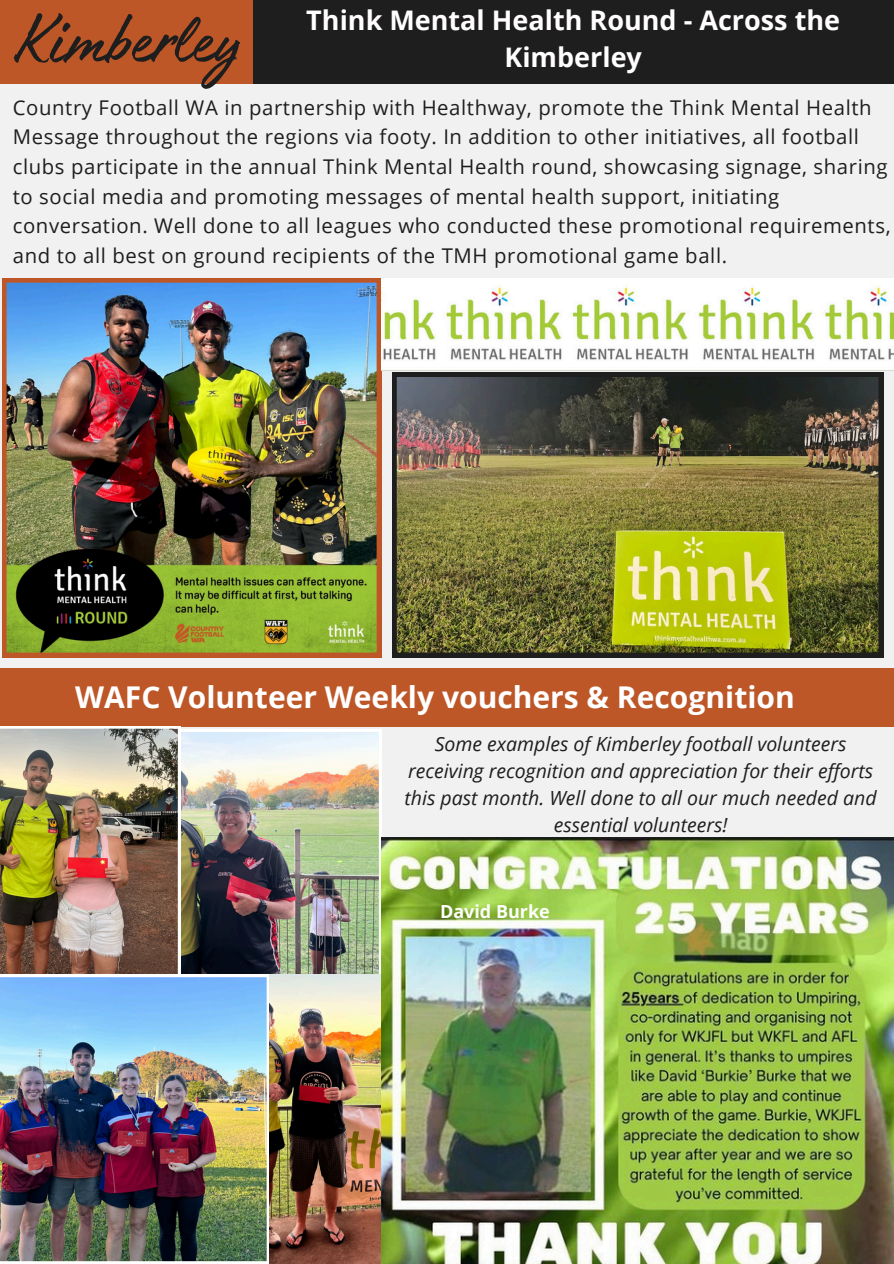
<style>
.page{position:relative;width:894px;height:1264px;background:#fff}
.page>*{position:absolute;margin:0;border:0;box-sizing:border-box;transform-origin:0 0}
.t1{font:77.25px "Authenia Solid";color:#1e1e1e}
.t2{font:700 30px "Open Sans";color:#fff}
.t3{font:700 27px/37.2px "Open Sans";color:#fffdfd;text-align:center}
.t4{font:20.25px/29.5px "Open Sans";letter-spacing:.03em;color:#1e1e1e}
.t5{font:italic 19.5px/27px "Open Sans";color:#1e1e1e;text-align:center}
.t6{font:700 18px "Open Sans";color:#fff}
</style>
<div class="page">
<div style="left:0;top:0;width:893px;height:1263px;background:#f2f1f1"></div>
<div style="left:0;top:0;width:361px;height:83px;background:#be5727"></div>
<div style="left:253px;top:0;width:640px;height:83px;background:#1e1e1e"></div>
<img style="left:392px;top:372px;width:490px;height:285px">
<img style="left:180px;top:729px;width:201px;height:245px">
<div style="left:0;top:668px;width:893px;height:58px;background:#be5727"></div>
<img style="left:197px;top:974px;width:184px;height:289px">
<img style="left:0;top:726px;width:180px;height:248px">
<img style="left:0;top:974px;width:269px;height:288px">
<img style="left:381px;top:837px;width:512px;height:426px">
<img style="left:2px;top:278px;width:379px;height:379px">
<img style="left:381px;top:278px;width:512px;height:91px">
<h2 class="t3" style="left:306px;top:1px;width:535px">Think Mental Health Round - Across the<br>Kimberley</h2>
<p class="t1" style="left:15px;top:0;width:227px">Kimberley</p>
<p class="t4" style="left:13px;top:92px;width:879px">Country Football WA in partnership with Healthway, promote the Think Mental Health Message throughout the regions via footy. In addition to other initiatives, all football clubs participate in the annual Think Mental Health round, showcasing signage, sharing to social media and promoting messages of mental health support, initiating conversation. Well done to all leagues who conducted these promotional requirements, and to all best on ground recipients of the TMH promotional game ball.</p>
<p class="t2" style="left:75px;top:676px;width:721px">WAFC Volunteer Weekly vouchers &amp; Recognition</p>
<p class="t5" style="left:404px;top:729px;width:473px">Some examples of Kimberley football volunteers receiving recognition and appreciation for their efforts this past month. Well done to all our much needed and essential volunteers!</p>
<p class="t6" style="left:440px;top:899px;width:111px">David Burke</p>
</div>
